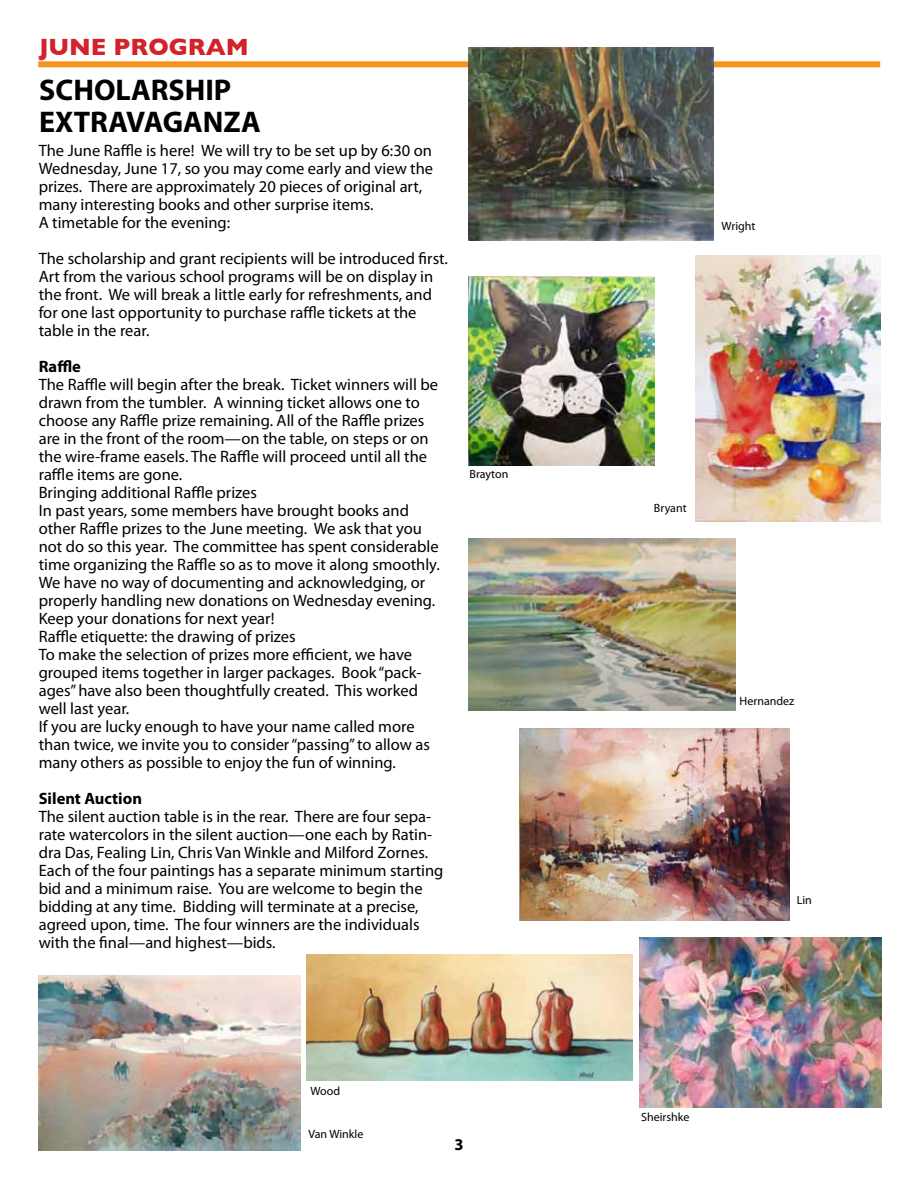
<style>
.page{position:relative;width:918px;height:1188px;background:#fff}
.page>*{position:absolute;margin:0;border:0;box-sizing:border-box;transform-origin:0 0}
.t1{font:700 30px/31.5px "Myriad Pro";color:#000}
.t2{font:700 24px "Gill Sans";color:#d2232a}
.t3{font:16.5px/18px "Myriad Pro";color:#000}
.t4{font:700 16.5px "Myriad Pro";color:#000}
.t5{font:12px "Myriad Pro";color:#000}
</style>
<div class="page">
<div style="left:38px;top:61px;width:842px;height:6px;background:#f7941e"></div>
<img style="left:696px;top:255px;width:184px;height:266px">
<img style="left:468px;top:277px;width:186px;height:189px">
<img style="left:468px;top:539px;width:267px;height:172px">
<img style="left:519px;top:729px;width:270px;height:192px">
<img style="left:640px;top:938px;width:242px;height:169px">
<img style="left:306px;top:955px;width:327px;height:126px">
<img style="left:468px;top:48px;width:246px;height:192px">
<img style="left:38px;top:976px;width:262px;height:174px">
<h2 class="t2" style="left:39px;top:33px;width:211px">JUNE PROGRAM</h2>
<h1 class="t1" style="left:39px;top:73px;width:223px">SCHOLARSHIP<br>EXTRAVAGANZA</h1>
<p class="t3" style="left:39px;top:142px;width:396px">The June Raffle is here! We will try to be set up by 6:30 on Wednesday, June 17, so you may come early and view the prizes. There are approximately 20 pieces of original art, many interesting books and other surprise items.<br>A timetable for the evening:</p>
<p class="t3" style="left:39px;top:250px;width:411px">The scholarship and grant recipients will be introduced first.<br>Art from the various school programs will be on display in the front. We will break a little early for refreshments, and for one last opportunity to purchase raffle tickets at the table in the rear.</p>
<p class="t4" style="left:39px;top:356px;width:44px">Raffle</p>
<p class="t3" style="left:39px;top:376px;width:403px">The Raffle will begin after the break. Ticket winners will be drawn from the tumbler. A winning ticket allows one to choose any Raffle prize remaining. All of the Raffle prizes are in the front of the room—on the table, on steps or on the wire-frame easels. The Raffle will proceed until all the raffle items are gone.<br>Bringing additional Raffle prizes<br>In past years, some members have brought books and other Raffle prizes to the June meeting. We ask that you not do so this year. The committee has spent considerable time organizing the Raffle so as to move it along smoothly.<br>We have no way of documenting and acknowledging, or properly handling new donations on Wednesday evening.<br>Keep your donations for next year!<br>Raffle etiquette: the drawing of prizes<br>To make the selection of prizes more efficient, we have grouped items together in larger packages. Book “pack&shy;ages” have also been thoughtfully created. This worked well last year.<br>If you are lucky enough to have your name called more than twice, we invite you to consider “passing” to allow as many others as possible to enjoy the fun of winning.</p>
<p class="t4" style="left:39px;top:788px;width:105px">Silent Auction</p>
<p class="t3" style="left:39px;top:808px;width:406px">The silent auction table is in the rear. There are four sepa&shy;rate watercolors in the silent auction—one each by Ratin&shy;dra Das, Fealing Lin, Chris Van Winkle and Milford Zornes.<br>Each of the four paintings has a separate minimum starting bid and a minimum raise. You are welcome to begin the bidding at any time. Bidding will terminate at a precise, agreed upon, time. The four winners are the individuals with the final—and highest—bids.</p>
<p class="t5" style="left:470px;top:466px;width:40px">Brayton</p>
<p class="t5" style="left:311px;top:1084px;width:31px">Wood</p>
<p class="t5" style="left:309px;top:1127px;width:56px">Van Winkle</p>
<p class="t4" style="left:454px;top:1134px;width:11px">3</p>
<p class="t5" style="left:722px;top:219px;width:36px">Wright</p>
<p class="t5" style="left:654px;top:500px;width:34px">Bryant</p>
<p class="t5" style="left:740px;top:693px;width:56px">Hernandez</p>
<p class="t5" style="left:797px;top:893px;width:17px">Lin</p>
<p class="t5" style="left:641px;top:1109px;width:50px">Sheirshke</p>
</div>
